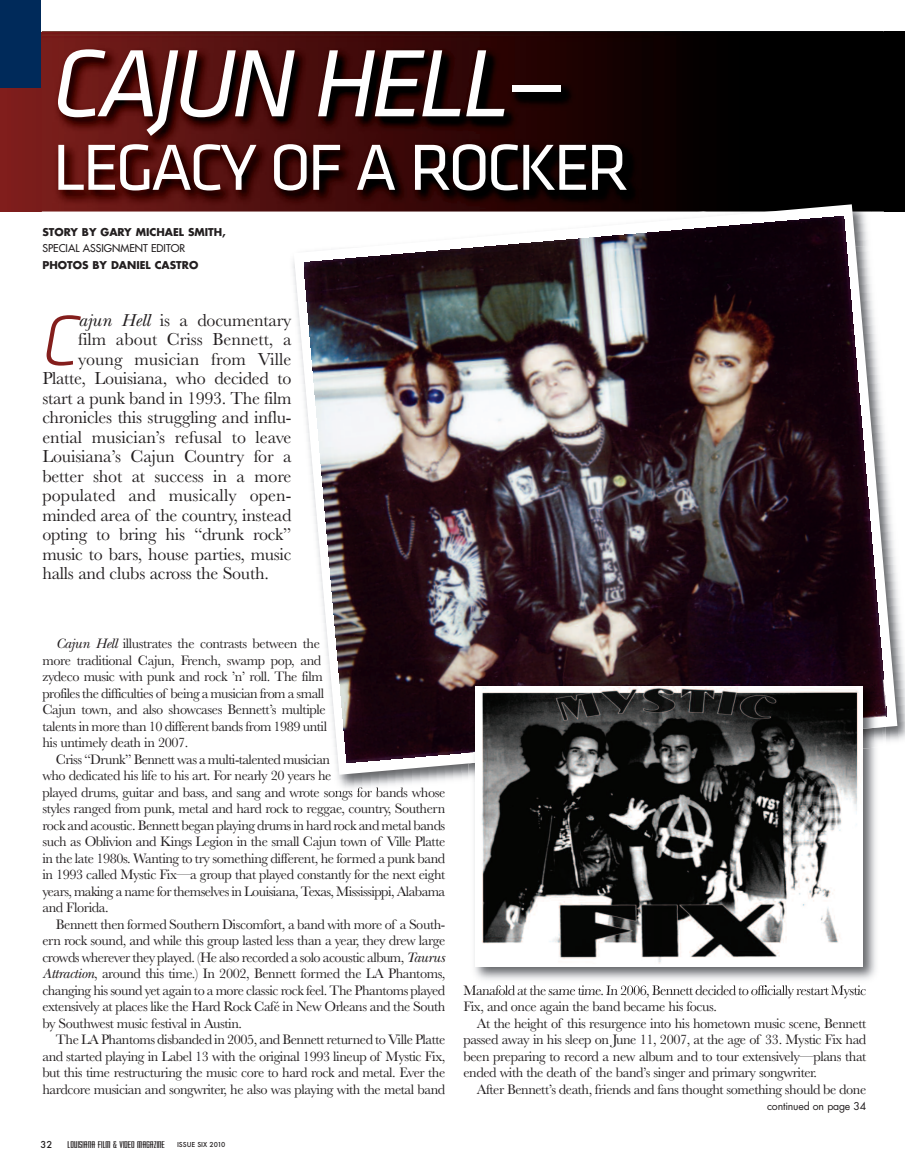
<style>
.page{position:relative;width:905px;height:1175px;background:#fff}
.page>*{position:absolute;margin:0;border:0;box-sizing:border-box;transform-origin:0 0}
.t1{font:italic 99px "Klavika";letter-spacing:-.055em;color:#fff}
.t2{font:italic 300 73.5px "Klavika";color:#841e1c}
.t3{font:67.5px "Klavika";letter-spacing:-.055em;color:#fff}
.t4{font:18px "Baskerville";letter-spacing:-.015em;color:#231f20}
.t5{font:18px "Baskerville";letter-spacing:.005em;color:#231f20}
.t6{font:14.25px/16.5px "Baskerville";letter-spacing:-.03em;color:#231f20}
.t7{font:700 10.5px "Futura";color:#231f20}
.t8{font:10.5px "Futura";color:#231f20}
.t9{font:10.5px "Futura";letter-spacing:-.02em;color:#231f20}
.t10{font:500 10.5px "Futura T";color:#231f20}
.t11{font:9px "Mingo TT Gothic Bold SG";color:#231f20}
.t12{font:500 7.5px "Futura T";color:#231f20}
.s1{font-style:normal}
.s2{font-family:"New Baskerville";font-style:italic}
</style>
<div class="page">
<svg style="left:0;top:31px;width:904px;height:180px;background:#481110"></svg>
<div style="left:0;top:0;width:40px;height:87px;background:#002a5a"></div>
<img style="left:42px;top:31px;width:841px;height:180px">
<img style="left:292px;top:259px;width:612px;height:536px">
<img style="left:703px;top:197px;width:168px;height:7px">
<svg style="left:294px;top:204px;width:603px;height:570px"></svg>
<img style="left:304px;top:216px;width:582px;height:547px">
<img style="left:468px;top:783px;width:417px;height:208px">
<img style="left:468px;top:763px;width:417px;height:20px">
<img style="left:468px;top:679px;width:417px;height:73px">
<img style="left:468px;top:985px;width:37px;height:6px">
<img style="left:475px;top:686px;width:387px;height:280px">
<h1 class="t1" style="left:53px;top:50px;width:515px">CAJUN HELL<span class="s1">—</span></h1>
<h3 class="t3" style="left:53px;top:145px;width:578px">LEGACY OF A ROCKER</h3>
<p class="t7" style="left:42px;top:227px;width:185px">STORY BY GARY MICHAEL SMITH,</p>
<p class="t8" style="left:42px;top:243px;width:144px">SPECIAL ASSIGNMENT EDITOR</p>
<p class="t7" style="left:42px;top:260px;width:157px">PHOTOS BY DANIEL CASTRO</p>
<h2 class="t2" style="left:42px;top:316px;width:39px">C</h2>
<p class="t4" style="left:78px;top:309px;width:215px"><span class="s2">ajun Hell</span> is a documentary</p>
<p class="t4" style="left:78px;top:328px;width:215px">film about Criss Bennett, a</p>
<p class="t5" style="left:78px;top:348px;width:215px">young musician from Ville</p>
<p class="t4" style="left:42px;top:367px;width:250px">Platte, Louisiana, who decided to</p>
<p class="t4" style="left:42px;top:387px;width:250px">start a punk band in 1993. The film</p>
<p class="t4" style="left:42px;top:406px;width:250px">chronicles this struggling and influ-</p>
<p class="t4" style="left:42px;top:426px;width:250px">ential musician’s refusal to leave</p>
<p class="t4" style="left:42px;top:445px;width:250px">Louisiana’s Cajun Country for a</p>
<p class="t4" style="left:42px;top:465px;width:250px">better shot at success in a more</p>
<p class="t5" style="left:42px;top:484px;width:250px">populated and musically open-</p>
<p class="t4" style="left:42px;top:504px;width:250px">minded area of the country, instead</p>
<p class="t4" style="left:42px;top:523px;width:251px">opting to bring his “drunk rock”</p>
<p class="t4" style="left:42px;top:543px;width:250px">music to bars, house parties, music</p>
<p class="t4" style="left:42px;top:562px;width:228px">halls and clubs across the South.</p>
<p class="t6" style="left:42px;top:635px;width:286px;text-indent:14px"><span class="s2">Cajun Hell</span> illustrates the contrasts between the more traditional Cajun, French, swamp pop, and zydeco music with punk and rock ’n’ roll. The film profiles the difficulties of being a musician from a small Cajun town, and also showcases Bennett’s multiple talents in more than 10 different bands from 1989 until his untimely death in 2007.</p>
<p class="t6" style="left:42px;top:750px;width:404px;text-indent:14px">Criss “Drunk” Bennett was a multi-talented musician<br>who dedicated his life to his art. For nearly 20 years he<br>played drums, guitar and bass, and sang and wrote songs for bands whose styles ranged from punk, metal and hard rock to reggae, country, Southern rock and acoustic. Bennett began playing drums in hard rock and metal bands such as Oblivion and Kings Legion in the small Cajun town of Ville Platte in the late 1980s. Wanting to try something different, he formed a punk band in 1993 called Mystic Fix—a group that played constantly for the next eight years, making a name for themselves in Louisiana, Texas, Mississippi, Alabama and Florida.</p>
<p class="t6" style="left:42px;top:915px;width:404px;text-align:justify;text-indent:14px">Bennett then formed Southern Discomfort, a band with more of a South&shy;ern rock sound, and while this group lasted less than a year, they drew large crowds wherever they played. (He also recorded a solo acoustic album, <span class="s2">Taurus Attraction</span>, around this time.) In 2002, Bennett formed the LA Phantoms, changing his sound yet again to a more classic rock feel. The Phantoms played extensively at places like the Hard Rock Café in New Orleans and the South by Southwest music festival in Austin.</p>
<p class="t6" style="left:42px;top:1031px;width:404px;text-align:justify;text-indent:13px">The LA Phantoms disbanded in 2005, and Bennett returned to Ville Platte and started playing in Label 13 with the original 1993 lineup of Mystic Fix, but this time restructuring the music core to hard rock and metal. Ever the hardcore musician and songwriter, he also was playing with the metal band</p>
<p class="t10" style="left:40px;top:1138px;width:13px">32</p>
<p class="t11" style="left:68px;top:1139px;width:99px">LOUISIANA FILM &amp; VIDEO MAGAZINE</p>
<p class="t12" style="left:177px;top:1140px;width:50px">ISSUE SIX 2010</p>
<p class="t6" style="left:463px;top:981px;width:404px">Manafold at the same time. In 2006, Bennett decided to officially restart Mystic<br>Fix, and once again the band became his focus.</p>
<p class="t6" style="left:463px;top:1014px;width:404px;text-align:justify;text-indent:14px">At the height of this resurgence into his hometown music scene, Bennett passed away in his sleep on June 11, 2007, at the age of 33. Mystic Fix had been preparing to record a new album and to tour extensively—plans that ended with the death of the band’s singer and primary songwriter.</p>
<p class="t6" style="left:477px;top:1080px;width:391px">After Bennett’s death, friends and fans thought something should be done</p>
<p class="t9" style="left:767px;top:1101px;width:101px">continued on page 34</p>
</div>
